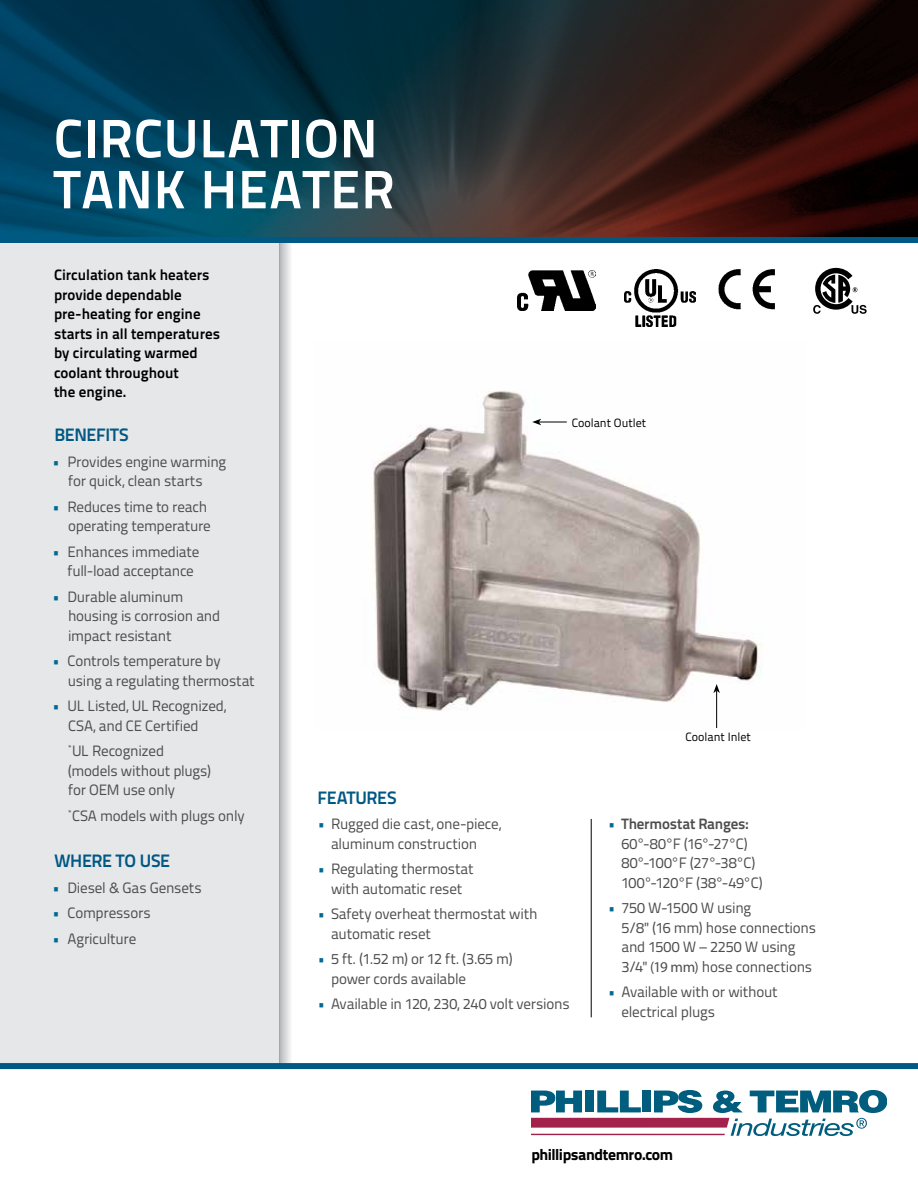
<style>
.page{position:relative;width:918px;height:1188px;background:#fff}
.page>*{position:absolute;margin:0;border:0;box-sizing:border-box;transform-origin:0 0}
.t1{font:700 54px/51px "Titillium Text 22 L";letter-spacing:.02em;color:#fff}
.t2{font:700 18px "Titillium Text 22 L";letter-spacing:-.025em;color:#005884}
.t3{font:800 15.75px "Titillium Text 22 L";letter-spacing:-.025em;color:#000}
.t4{font:15px/19.5px "Titillium Text 22 L";letter-spacing:-.015em;color:#4d4d4f}
.t5{font:700 15px/19.5px "Titillium Text 22 L";color:#000}
.t6{font:12px "Titillium Text 22 L";color:#000}
.s1{color:#006993}
.s2{font-weight:700}
.s3{font-family:"Myriad Pro"}
</style>
<div class="page">
<img style="left:373px;top:391px;width:389px;height:337px">
<hr style="left:716px;top:691px;width:1px;height:37px;background:#000">
<svg style="left:713px;top:684px;width:7px;height:9px"></svg>
<svg style="left:532px;top:419px;width:35px;height:6px"></svg>
<div style="left:0;top:243px;width:279px;height:823px;background:#e6e7e8"></div>
<svg style="left:279px;top:243px;width:12px;height:820px;background:#cfd0d0"></svg>
<img style="left:0;top:0;width:918px;height:237px">
<div style="left:0;top:237px;width:918px;height:6px;background:#005884"></div>
<hr style="left:591px;top:819px;width:1px;height:198px;background:#000">
<svg style="left:813px;top:268px;width:54px;height:46px"></svg>
<img style="left:624px;top:269px;width:71px;height:57px">
<img style="left:718px;top:269px;width:57px;height:41px">
<img style="left:518px;top:270px;width:77px;height:41px">
<svg style="left:531px;top:1090px;width:356px;height:46px"></svg>
<div style="left:0;top:1063px;width:918px;height:6px;background:#005884"></div>
<h1 class="t1" style="left:54px;top:110px;width:342px">CIRCULATION<br>TANK HEATER</h1>
<p class="t5" style="left:54px;top:264px;width:168px">Circulation tank heaters provide dependable pre-heating for engine starts in all temperatures by circulating warmed coolant throughout<br>the engine.</p>
<p class="t2" style="left:54px;top:421px;width:76px">BENEFITS</p>
<p class="t4" style="left:52px;top:451px;width:176px;text-align:center"><span class="s1">•</span> Provides engine warming for quick, clean starts</p>
<p class="t4" style="left:52px;top:496px;width:160px;text-align:right"><span class="s1">•</span> Reduces time to reach operating temperature</p>
<p class="t4" style="left:68px;top:541px;width:133px;text-indent:-15px"><span class="s1">•</span> Enhances immediate full-load acceptance</p>
<p class="t4" style="left:68px;top:586px;width:154px;text-indent:-16px"><span class="s1">•</span> Durable aluminum housing is corrosion and impact resistant</p>
<p class="t4" style="left:68px;top:650px;width:188px;text-indent:-16px"><span class="s1">•</span> Controls temperature by using a regulating thermostat</p>
<p class="t4" style="left:68px;top:695px;width:160px;text-indent:-16px"><span class="s1">•</span> UL Listed, UL Recognized,<br>CSA, and CE Certified</p>
<p class="t4" style="left:68px;top:740px;width:145px"><sup>*</sup>UL Recognized (models without plugs) for OEM use only</p>
<p class="t4" style="left:68px;top:805px;width:179px"><sup>*</sup>CSA models with plugs only</p>
<p class="t2" style="left:54px;top:847px;width:118px">WHERE TO USE</p>
<p class="t4" style="left:52px;top:877px;width:151px"><span class="s1">•</span> Diesel &amp; Gas Gensets</p>
<p class="t4" style="left:52px;top:902px;width:100px"><span class="s1">•</span> Compressors</p>
<p class="t4" style="left:52px;top:928px;width:86px"><span class="s1">•</span> Agriculture</p>
<p class="t6" style="left:572px;top:414px;width:76px">Coolant Outlet</p>
<p class="t6" style="left:685px;top:728px;width:67px">Coolant Inlet</p>
<p class="t2" style="left:318px;top:784px;width:81px">FEATURES</p>
<p class="t4" style="left:331px;top:814px;width:172px;text-indent:-14px"><span class="s1">•</span> Rugged die cast, one-piece, aluminum construction</p>
<p class="t4" style="left:318px;top:859px;width:158px;text-align:center"><span class="s1">•</span> Regulating thermostat with automatic reset</p>
<p class="t4" style="left:331px;top:904px;width:208px;text-indent:-14px"><span class="s1">•</span> Safety overheat thermostat with automatic reset</p>
<p class="t4" style="left:331px;top:949px;width:183px;text-indent:-14px"><span class="s1">•</span> 5 ft. (1.52 m) or 12 ft. (3.65 m) power cords available</p>
<p class="t4" style="left:318px;top:994px;width:254px"><span class="s1">•</span> Available in 120, 230, 240 volt versions</p>
<p class="t4" style="left:621px;top:814px;width:143px;text-indent:-14px"><span class="s1">•</span> <span class="s2">Thermostat Ranges:<br></span>60°-80°F (16°-27°C)<br>80°-100°F (27°-38°C)<br>100°-120°F (38°-49°C)</p>
<p class="t4" style="left:621px;top:898px;width:196px;text-indent:-14px"><span class="s1">•</span> 750 W-1500 W using<br>5/8<span class="s3">"</span> (16 mm) hose connections and 1500 W – 2250 W using<br>3/4<span class="s3">" (19 mm)</span> hose connections</p>
<p class="t4" style="left:621px;top:982px;width:158px;text-indent:-14px"><span class="s1">•</span> Available with or without electrical plugs</p>
<p class="t3" style="left:531px;top:1142px;width:143px">phillipsandtemro.com</p>
</div>
